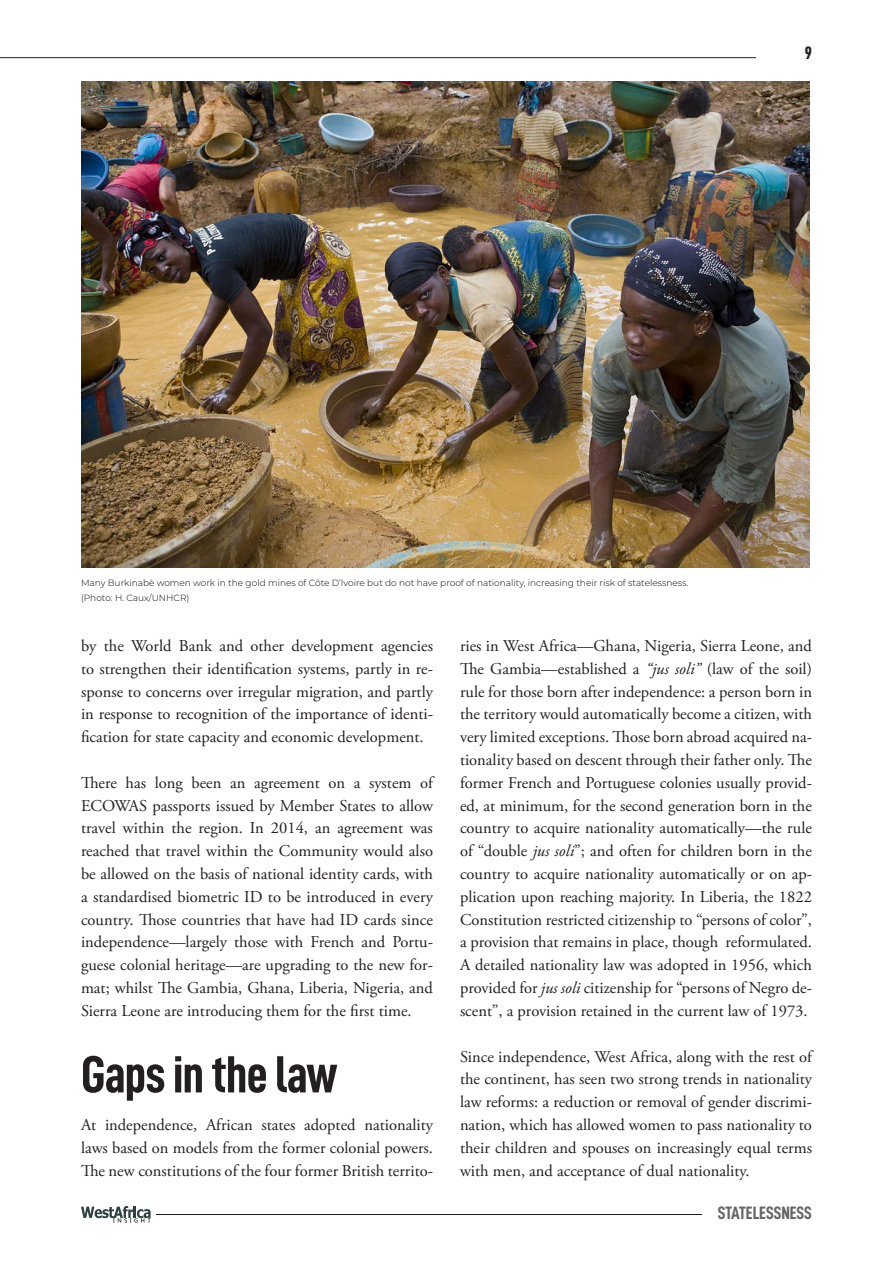
<style>
.page{position:relative;width:893px;height:1263px;background:#fff}
.page>*{position:absolute;margin:0;border:0;box-sizing:border-box;transform-origin:0 0}
.t1{font:52.5px "D DIN Condensed Bold";letter-spacing:-.02em;color:#231f20}
.t2{font:18px "D DIN Condensed Bold";color:#656666}
.t3{font:18px "D DIN Condensed Bold";color:#231f20}
.t4{font:16.5px/22.8px "Adobe Garamond Pro";color:#231f20;text-align:justify}
.t5{font:300 9px/14.4px "Montserrat";color:#040503}
.s1{font-style:italic}
</style>
<div class="page">
<hr style="left:0;top:57px;width:756px;height:1px;background:#231f20">
<hr style="left:156px;top:1214px;width:546px;height:1px;background:#231f20">
<svg style="left:81px;top:1206px;width:70px;height:17px"></svg>
<img style="left:81px;top:81px;width:729px;height:487px">
<p class="t3" style="left:805px;top:43px;width:9px">9</p>
<p class="t5" style="left:81px;top:576px;width:609px">Many Burkinabè women work in the gold mines of Côte D’Ivoire but do not have proof of nationality, increasing their risk of statelessness. (Photo: H. Caux/UNHCR)</p>
<p class="t4" style="left:81px;top:635px;width:353px">by the World Bank and other development agencies to strengthen their identification systems, partly in re&shy;sponse to concerns over irregular migration, and partly in response to recognition of the importance of identi&shy;fication for state capacity and economic development.</p>
<p class="t4" style="left:81px;top:772px;width:354px">There has long been an agreement on a system of ECOWAS passports issued by Member States to allow travel within the region. In 2014, an agreement was reached that travel within the Community would also be allowed on the basis of national identity cards, with a standardised biometric ID to be introduced in every country. Those countries that have had ID cards since independence—largely those with French and Portu&shy;guese colonial heritage—are upgrading to the new for&shy;mat; whilst The Gambia, Ghana, Liberia, Nigeria, and Sierra Leone are introducing them for the first time.</p>
<p class="t1" style="left:81px;top:1045px;width:258px">Gaps in the law</p>
<p class="t4" style="left:81px;top:1114px;width:353px">At independence, African states adopted nationality laws based on models from the former colonial powers.<br>The new constitutions of the four former British territo-</p>
<p class="t4" style="left:460px;top:635px;width:353px">ries in West Africa—Ghana, Nigeria, Sierra Leone, and The Gambia—established a <span class="s1">“jus soli”</span> (law of the soil) rule for those born after independence: a person born in the territory would automatically become a citizen, with very limited exceptions. Those born abroad acquired na&shy;tionality based on descent through their father only. The former French and Portuguese colonies usually provid&shy;ed, at minimum, for the second generation born in the country to acquire nationality automatically—the rule of “double <span class="s1">jus soli</span>”; and often for children born in the country to acquire nationality automatically or on ap&shy;plication upon reaching majority. In Liberia, the 1822<br>Constitution restricted citizenship to “persons of color”, a provision that remains in place, though reformulated.<br>A detailed nationality law was adopted in 1956, which provided for <span class="s1">jus soli</span> citizenship for “persons of Negro de&shy;scent”, a provision retained in the current law of 1973.</p>
<p class="t4" style="left:460px;top:1045px;width:353px">Since independence, West Africa, along with the rest of the continent, has seen two strong trends in nationality law reforms: a reduction or removal of gender discrimi&shy;nation, which has allowed women to pass nationality to their children and spouses on increasingly equal terms with men, and acceptance of dual nationality.</p>
<p class="t2" style="left:718px;top:1203px;width:96px">STATELESSNESS</p>
</div>
